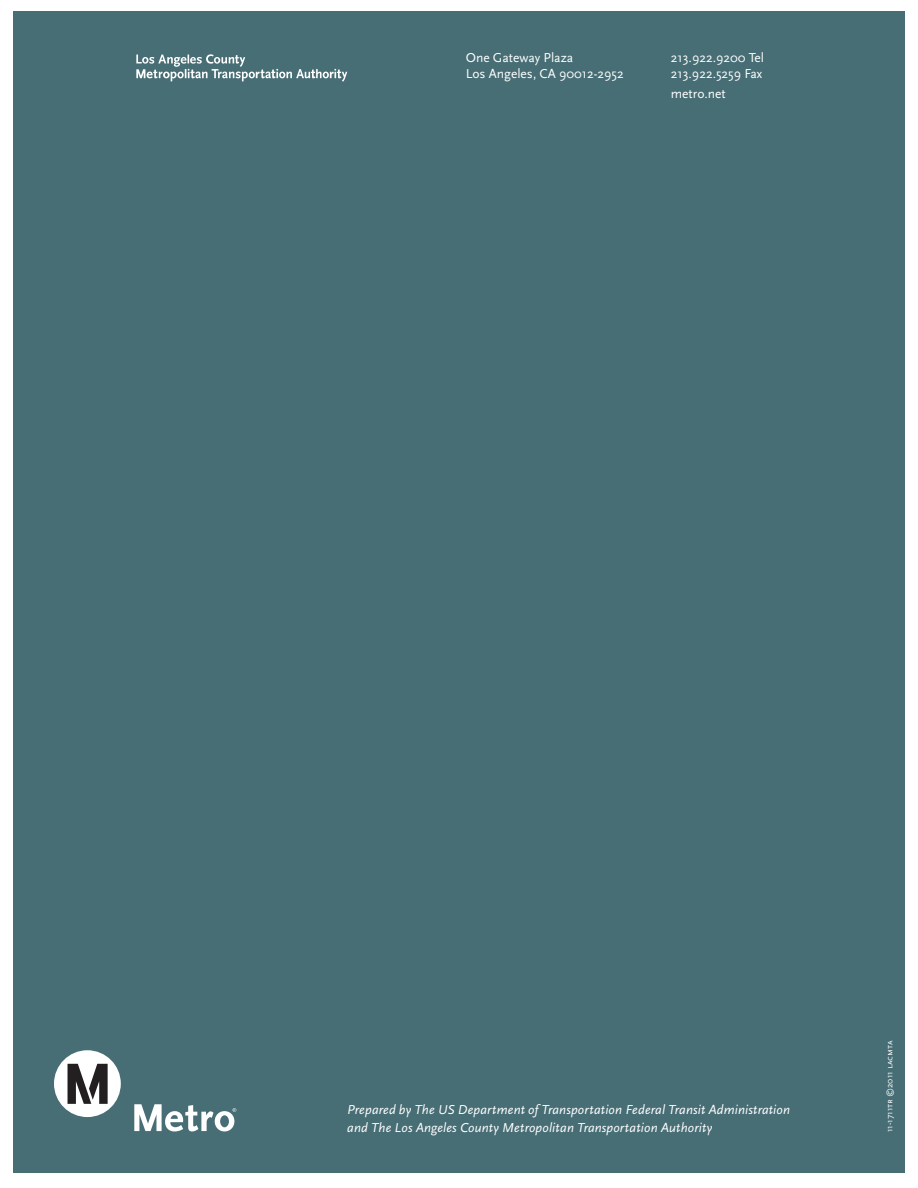
<style>
.page{position:relative;width:918px;height:1188px;background:#fff}
.page>*{position:absolute;margin:0;border:0;box-sizing:border-box;transform-origin:0 0}
.t1{font:italic 13.5px/18px "Scala Sans LF";letter-spacing:.01em;color:#fff}
.t2{font:13.5px/15.8px "Scala Sans";color:#fff}
.t3{font:9px "Scala Sans Caps";color:#fff}
.s1{font-family:"Scala Sans"}
</style>
<div class="page">
<div style="left:14px;top:12px;width:891px;height:1161px;background:#476e75"></div>
<svg style="left:134px;top:1104px;width:102px;height:27px"></svg>
<div style="left:54px;top:1050px;width:67px;height:67px;background:#fff;border-radius:50%"></div>
<svg style="left:68px;top:1064px;width:40px;height:40px"></svg>
<svg style="left:136px;top:54px;width:211px;height:28px"></svg>
<p class="t2" style="left:466px;top:50px;width:159px">One Gateway Plaza<br>Los Angeles, CA 90012-2952</p>
<p class="t2" style="left:671px;top:50px;width:95px">213.922.9200 Tel<br>213.922.5259 Fax</p>
<p class="t2" style="left:671px;top:86px;width:56px">metro.net</p>
<p class="t1" style="left:347px;top:1102px;width:444px">Prepared by The US Department of Transportation Federal Transit Administration and The Los Angeles County Metropolitan Transportation Authority</p>
<p class="t3" style="left:885px;top:1132px;width:93px;rotate:-90deg">11-1711tr <span class="s1">©</span>2011 lacmta</p>
</div>
